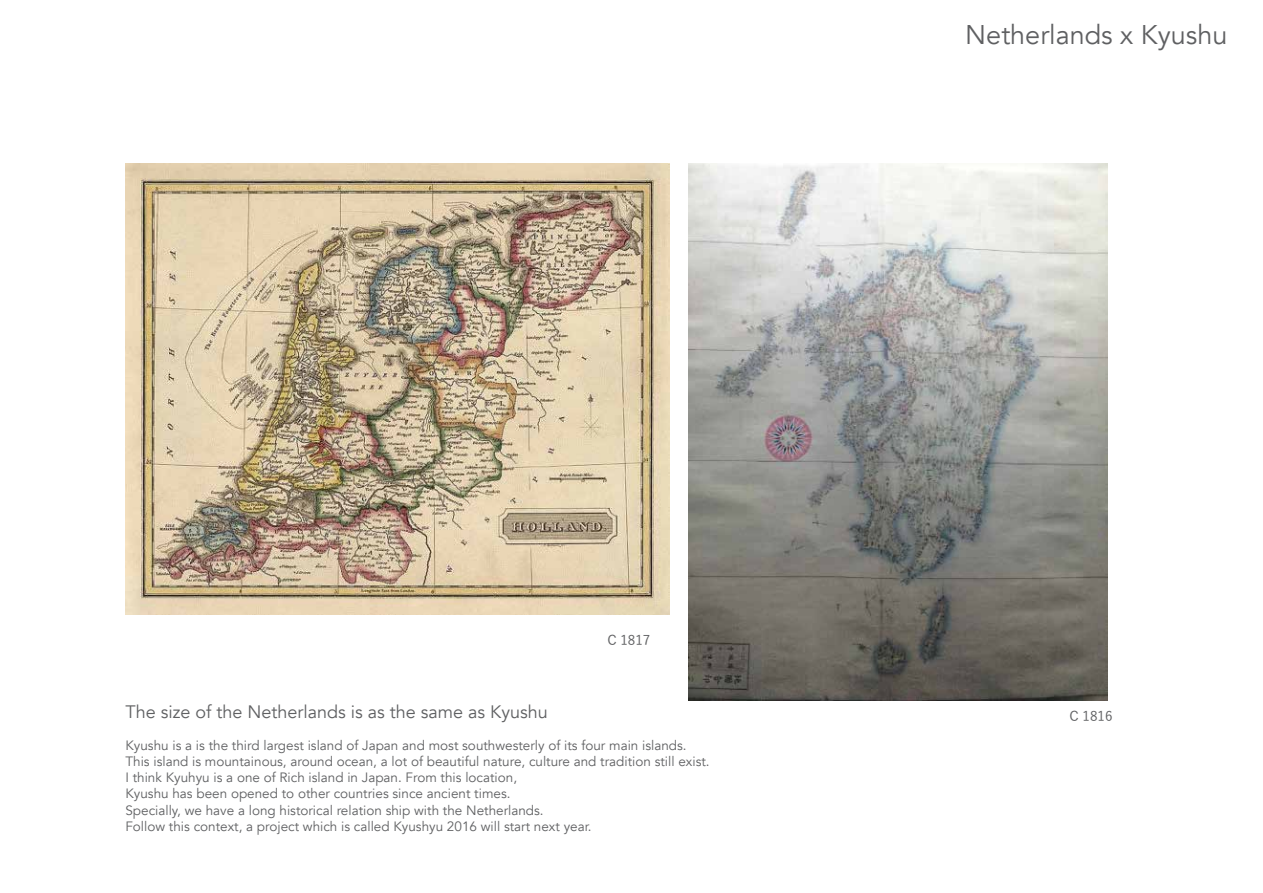
<style>
.page{position:relative;width:1263px;height:893px;background:#fff}
.page>*{position:absolute;margin:0;border:0;box-sizing:border-box;transform-origin:0 0}
.t1{font:27px "Avenir";color:#5f6062}
.t2{font:18px "Avenir";color:#5f6062}
.t3{font:13.5px/16.2px "Avenir";color:#5f6062}
.t4{font:500 13.5px "Yu Go";color:#5f6062}
</style>
<div class="page">
<img style="left:125px;top:164px;width:544px;height:451px">
<img style="left:688px;top:164px;width:420px;height:536px">
<h2 class="t2" style="left:125px;top:701px;width:424px">The size of the Netherlands is as the same as Kyushu</h2>
<p class="t4" style="left:607px;top:628px;width:45px">C 1817</p>
<p class="t3" style="left:125px;top:737px;width:586px">Kyushu is a is the third largest island of Japan and most southwesterly of its four main islands.<br>This island is mountainous, around ocean, a lot of beautiful nature, culture and tradition still exist.<br>I think Kyuhyu is a one of Rich island in Japan. From this location,<br>Kyushu has been opened to other countries since ancient times.<br>Specially, we have a long historical relation ship with the Netherlands.<br>Follow this context, a project which is called Kyushyu 2016 will start next year.</p>
<h1 class="t1" style="left:965px;top:19px;width:264px">Netherlands x Kyushu</h1>
<p class="t4" style="left:1069px;top:704px;width:45px">C 1816</p>
</div>
